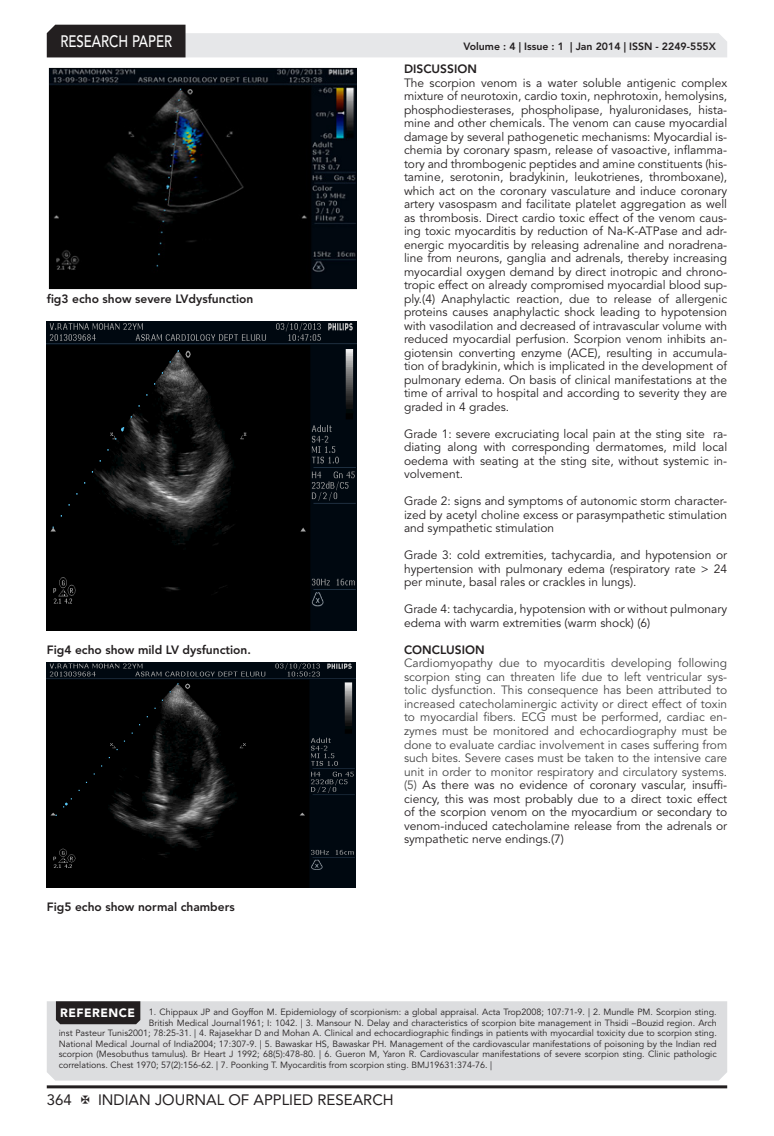
<style>
.page{position:relative;width:774px;height:1136px;background:#fff}
.page>*{position:absolute;margin:0;border:0;box-sizing:border-box;transform-origin:0 0}
.t1{font:500 16.5px "Avenir LT Std";color:#fff;scale:.8 1}
.t2{font:15px "Avenir LT Std";color:#231f20}
.Body_Text{font:12px/13.5px "Avenir LT Std";color:#231f20;text-align:justify}
.Body_Text-2{font:12px/13.5px "Avenir LT Std";color:#464646;text-align:justify}
.Bold{font:800 12px "Avenir LT Std";color:#231f20}
.t3{font:900 12px "Avenir LT Std";letter-spacing:.04em;color:#fff}
.t4{font:800 10.5px "Avenir LT Std";color:#231f20}
.Reference{font:9px "Avenir LT Std";color:#231f20}
.s1{color:#231f20}
</style>
<div class="page">
<hr style="left:47px;top:1085px;width:680px;height:3px;background:#231f20">
<svg style="left:47px;top:25px;width:680px;height:32px"></svg>
<div style="left:47px;top:1001px;width:680px;height:79px;background:#dcdddf"></div>
<div style="left:56px;top:1001px;width:84px;height:23px;background:#231f20"></div>
<img style="left:48px;top:67px;width:309px;height:222px">
<img style="left:47px;top:321px;width:309px;height:309px">
<img style="left:47px;top:662px;width:309px;height:225px">
<h1 class="t1" style="left:60px;top:32px;width:141px">RESEARCH PAPER</h1>
<p class="Bold" style="left:47px;top:291px;width:208px">fig3 echo show severe LVdysfunction</p>
<p class="Bold" style="left:47px;top:642px;width:206px">Fig4 echo show mild LV dysfunction.</p>
<p class="Bold" style="left:47px;top:899px;width:189px">Fig5 echo show normal chambers</p>
<p class="t4" style="left:463px;top:41px;width:254px">Volume : 4 | Issue : 1 | Jan 2014 | ISSN - 2249-555X</p>
<p class="Bold" style="left:404px;top:62px;width:74px">DISCUSSION</p>
<p class="Body_Text" style="left:404px;top:76px;width:325px">The scorpion venom is a water soluble antigenic complex mixture of neurotoxin, cardio toxin, nephrotoxin, hemolysins, phosphodiesterases, phospholipase, hyaluronidases, hista&shy;mine and other chemicals. The venom can cause myocardial damage by several pathogenetic mechanisms: Myocardial is&shy;chemia by coronary spasm, release of vasoactive, inflamma&shy;tory and thrombogenic peptides and amine constituents (his&shy;tamine, serotonin, bradykinin, leukotrienes, thromboxane), which act on the coronary vasculature and induce coronary artery vasospasm and facilitate platelet aggregation as well as thrombosis. Direct cardio toxic effect of the venom caus&shy;ing toxic myocarditis by reduction of Na-K-ATPase and adr&shy;energic myocarditis by releasing adrenaline and noradrena&shy;line from neurons, ganglia and adrenals, thereby increasing myocardial oxygen demand by direct inotropic and chrono&shy;tropic effect on already compromised myocardial blood sup&shy;ply.(4) Anaphylactic reaction, due to release of allergenic proteins causes anaphylactic shock leading to hypotension with vasodilation and decreased of intravascular volume with reduced myocardial perfusion. Scorpion venom inhibits an&shy;giotensin converting enzyme (ACE), resulting in accumula&shy;tion of bradykinin, which is implicated in the development of pulmonary edema. On basis of clinical manifestations at the time of arrival to hospital and according to severity they are graded in 4 grades.</p>
<p class="Body_Text" style="left:404px;top:427px;width:325px">Grade 1: severe excruciating local pain at the sting site ra&shy;diating along with corresponding dermatomes, mild local oedema with seating at the sting site, without systemic in&shy;volvement.</p>
<p class="Body_Text" style="left:404px;top:494px;width:325px">Grade 2: signs and symptoms of autonomic storm character&shy;ized by acetyl choline excess or parasympathetic stimulation and sympathetic stimulation</p>
<p class="Body_Text" style="left:404px;top:548px;width:325px">Grade 3: cold extremities, tachycardia, and hypotension or hypertension with pulmonary edema (respiratory rate &gt; 24 per minute, basal rales or crackles in lungs).</p>
<p class="Body_Text" style="left:404px;top:602px;width:325px">Grade 4: tachycardia, hypotension with or without pulmonary edema with warm extremities (warm shock) (6)</p>
<p class="Bold" style="left:404px;top:642px;width:82px">CONCLUSION</p>
<p class="Body_Text-2" style="left:404px;top:656px;width:325px">Cardiomyopathy due to myocarditis developing following scorpion sting can threaten life due to left ventricular sys&shy;tolic dysfunction. This consequence has been attributed to increased catecholaminergic activity or direct effect of toxin to myocardial fibers. ECG must be performed, cardiac en&shy;zymes must be monitored and echocardiography must be done to evaluate cardiac involvement in cases suffering from such bites. Severe cases must be taken to the intensive care unit in order to monitor respiratory and circulatory systems. (5) <span class="s1">As there was no evidence of coronary vascular, insuffi&shy;ciency, this was most probably due to a direct toxic effect of the scorpion venom on the myocardium or secondary to venom-induced catecholamine release from the adrenals or sympathetic nerve endings.(7)</span></p>
<p class="t3" style="left:60px;top:1005px;width:76px">REFERENCE</p>
<p class="Reference" style="left:149px;top:1006px;width:569px">1. Chippaux JP and Goyffon M. Epidemiology of scorpionism: a global appraisal. Acta Trop2008; 107:71-9. | 2. Mundle PM. Scorpion sting.</p>
<p class="Reference" style="left:149px;top:1017px;width:569px">British Medical Journal1961; I: 1042. | 3. Mansour N. Delay and characteristics of scorpion bite management in Thsidi –Bouzid region. Arch</p>
<p class="Reference" style="left:59px;top:1027px;width:660px">inst Pasteur Tunis2001; 78:25-31. | 4. Rajasekhar D and Mohan A. Clinical and echocardiographic findings in patients with myocardial toxicity due to scorpion sting.</p>
<p class="Reference" style="left:59px;top:1038px;width:660px">National Medical Journal of India2004; 17:307-9. | 5. Bawaskar HS, Bawaskar PH. Management of the cardiovascular manifestations of poisoning by the Indian red</p>
<p class="Reference" style="left:59px;top:1048px;width:659px">scorpion (Mesobuthus tamulus). Br Heart J 1992; 68(5):478-80. | 6. Gueron M, Yaron R. Cardiovascular manifestations of severe scorpion sting. Clinic pathologic</p>
<p class="Reference" style="left:59px;top:1059px;width:435px">correlations. Chest 1970; 57(2):156-62. | 7. Poonking T. Myocarditis from scorpion sting. BMJ19631:374-76. |</p>
<p class="t2" style="left:47px;top:1090px;width:27px">364</p>
<p class="t2" style="left:98px;top:1090px;width:297px">INDIAN JOURNAL OF APPLIED RESEARCH</p>
</div>
